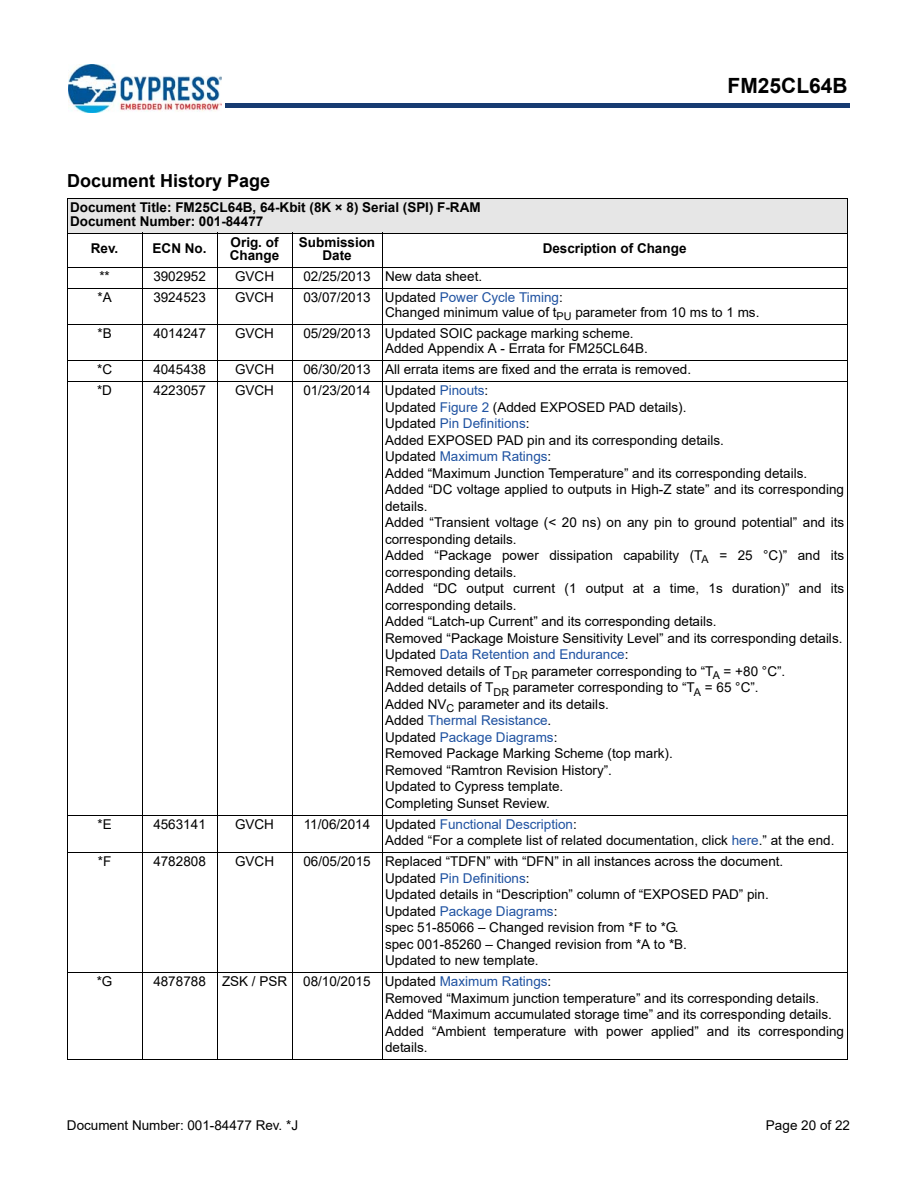
<style>
.page{position:relative;width:918px;height:1188px;background:#fff}
.page>*{position:absolute;margin:0;border:0;box-sizing:border-box;transform-origin:0 0}
.t1{font:700 21px "Arial";color:#000}
.t2{font:700 18px "Arial";color:#000}
.t3{font:13.5px/16.5px "Arial";color:#000}
.t4{font:700 13.5px/13.5px "Arial";color:#000}
.s1{color:#1f52a1}
</style>
<div class="page">
<hr style="left:226px;top:104px;width:624px;height:4px;background:#163b71">
<img style="left:69px;top:65px;width:153px;height:47px">
<div style="left:67px;top:199px;width:780px;height:34px;background:#e6e6e6"></div>
<hr style="left:67px;top:199px;width:1px;height:860px;background:#000">
<hr style="left:142px;top:233px;width:1px;height:827px;background:#000">
<hr style="left:217px;top:233px;width:1px;height:827px;background:#000">
<hr style="left:292px;top:233px;width:1px;height:827px;background:#000">
<hr style="left:382px;top:233px;width:1px;height:827px;background:#000">
<hr style="left:847px;top:199px;width:1px;height:860px;background:#000">
<hr style="left:67px;top:198px;width:781px;height:1px;background:#000">
<hr style="left:67px;top:233px;width:781px;height:1px;background:#000">
<hr style="left:67px;top:267px;width:781px;height:1px;background:#000">
<hr style="left:67px;top:288px;width:781px;height:1px;background:#000">
<hr style="left:67px;top:324px;width:781px;height:1px;background:#000">
<hr style="left:67px;top:360px;width:781px;height:1px;background:#000">
<hr style="left:67px;top:381px;width:781px;height:1px;background:#000">
<hr style="left:67px;top:815px;width:781px;height:1px;background:#000">
<hr style="left:67px;top:852px;width:781px;height:1px;background:#000">
<hr style="left:67px;top:972px;width:781px;height:1px;background:#000">
<hr style="left:67px;top:1059px;width:781px;height:1px;background:#000">
<h1 class="t1" style="left:728px;top:74px;width:122px">FM25CL64B</h1>
<h2 class="t2" style="left:67px;top:170px;width:204px">Document History Page</h2>
<p class="t4" style="left:70px;top:201px;width:412px">Document Title: FM25CL64B, 64-Kbit (8K × 8) Serial (SPI) F-RAM<br>Document Number: 001-84477</p>
<p class="t4" style="left:91px;top:242px;width:29px">Rev.</p>
<p class="t4" style="left:153px;top:242px;width:55px">ECN No.</p>
<p class="t4" style="left:230px;top:235px;width:51px">Orig. of<br>Change</p>
<p class="t4" style="left:299px;top:235px;width:78px;text-align:center">Submission<br>Date</p>
<p class="t4" style="left:543px;top:242px;width:145px">Description of Change</p>
<p class="t3" style="left:99px;top:268px;width:12px">**</p>
<p class="t3" style="left:153px;top:268px;width:54px">3902952</p>
<p class="t3" style="left:235px;top:268px;width:40px">GVCH</p>
<p class="t3" style="left:303px;top:268px;width:180px">02/25/2013 New data sheet.</p>
<p class="t3" style="left:97px;top:289px;width:16px">*A</p>
<p class="t3" style="left:153px;top:289px;width:54px">3924523</p>
<p class="t3" style="left:235px;top:289px;width:40px">GVCH</p>
<p class="t3" style="left:385px;top:290px;width:376px;line-height:15px;text-indent:-82px">03/07/2013 Updated <span class="s1">Power Cycle Timing</span>:<br>Changed minimum value of t<sub>PU</sub> parameter from 10 ms to 1 ms.</p>
<p class="t3" style="left:97px;top:325px;width:16px">*B</p>
<p class="t3" style="left:153px;top:325px;width:54px">4014247</p>
<p class="t3" style="left:235px;top:325px;width:40px">GVCH</p>
<p class="t3" style="left:385px;top:326px;width:264px;line-height:15px;text-indent:-82px">05/29/2013 Updated SOIC package marking scheme.<br>Added Appendix A - Errata for FM25CL64B.</p>
<p class="t3" style="left:97px;top:361px;width:16px">*C</p>
<p class="t3" style="left:153px;top:361px;width:54px">4045438</p>
<p class="t3" style="left:235px;top:361px;width:40px">GVCH</p>
<p class="t3" style="left:303px;top:361px;width:389px">06/30/2013 All errata items are fixed and the errata is removed.</p>
<p class="t3" style="left:97px;top:382px;width:16px">*D</p>
<p class="t3" style="left:153px;top:382px;width:54px">4223057</p>
<p class="t3" style="left:235px;top:382px;width:40px">GVCH</p>
<p class="t3" style="left:385px;top:382px;width:461px;text-indent:-82px">01/23/2014 Updated <span class="s1">Pinouts</span>:<br>Updated <span class="s1">Figure 2</span> (Added EXPOSED PAD details).<br>Updated <span class="s1">Pin Definitions</span>:<br>Added EXPOSED PAD pin and its corresponding details.<br>Updated <span class="s1">Maximum Ratings</span>:<br>Added “Maximum Junction Temperature” and its corresponding details.<br>Added “DC voltage applied to outputs in High-Z state” and its corresponding details.<br>Added “Transient voltage (&lt; 20 ns) on any pin to ground potential” and its corresponding details.<br>Added “Package power dissipation capability (T<sub>A</sub> = 25 °C)” and its corresponding details.<br>Added “DC output current (1 output at a time, 1s duration)” and its corresponding details.<br>Added “Latch-up Current” and its corresponding details.<br>Removed “Package Moisture Sensitivity Level” and its corresponding details.<br>Updated <span class="s1">Data Retention and Endurance</span>:<br>Removed details of T<sub>DR</sub> parameter corresponding to “T<sub>A</sub> = +80 °C”.<br>Added details of T<sub>DR</sub> parameter corresponding to “T<sub>A</sub> = 65 °C”.<br>Added NV<sub>C</sub> parameter and its details.<br>Added <span class="s1">Thermal Resistance</span>.<br>Updated <span class="s1">Package Diagrams</span>:<br>Removed Package Marking Scheme (top mark).<br>Removed “Ramtron Revision History”.<br>Updated to Cypress template.<br>Completing Sunset Review.</p>
<p class="t3" style="left:97px;top:816px;width:16px">*E</p>
<p class="t3" style="left:153px;top:816px;width:54px">4563141</p>
<p class="t3" style="left:235px;top:816px;width:40px">GVCH</p>
<p class="t3" style="left:385px;top:816px;width:451px;text-indent:-81px">11/06/2014 Updated <span class="s1">Functional Description</span>:<br>Added “For a complete list of related documentation, click <span class="s1">here</span>.” at the end.</p>
<p class="t3" style="left:98px;top:853px;width:15px">*F</p>
<p class="t3" style="left:153px;top:853px;width:54px">4782808</p>
<p class="t3" style="left:235px;top:853px;width:40px">GVCH</p>
<p class="t3" style="left:385px;top:853px;width:400px;text-indent:-82px">06/05/2015 Replaced “TDFN” with “DFN” in all instances across the document.<br>Updated <span class="s1">Pin Definitions</span>:<br>Updated details in “Description” column of “EXPOSED PAD” pin.<br>Updated <span class="s1">Package Diagrams</span>:<br>spec 51-85066 – Changed revision from *F to *G.<br>spec 001-85260 – Changed revision from *A to *B.<br>Updated to new template.</p>
<p class="t3" style="left:97px;top:973px;width:17px">*G</p>
<p class="t3" style="left:385px;top:973px;width:461px;text-indent:-232px">4878788 ZSK / PSR 08/10/2015 Updated <span class="s1">Maximum Ratings</span>:<br>Removed “Maximum junction temperature” and its corresponding details.<br>Added “Maximum accumulated storage time” and its corresponding details.<br>Added “Ambient temperature with power applied” and its corresponding details.</p>
<p class="t3" style="left:67px;top:1117px;width:233px">Document Number: 001-84477 Rev. *J</p>
<p class="t3" style="left:766px;top:1117px;width:86px">Page 20 of 22</p>
</div>
